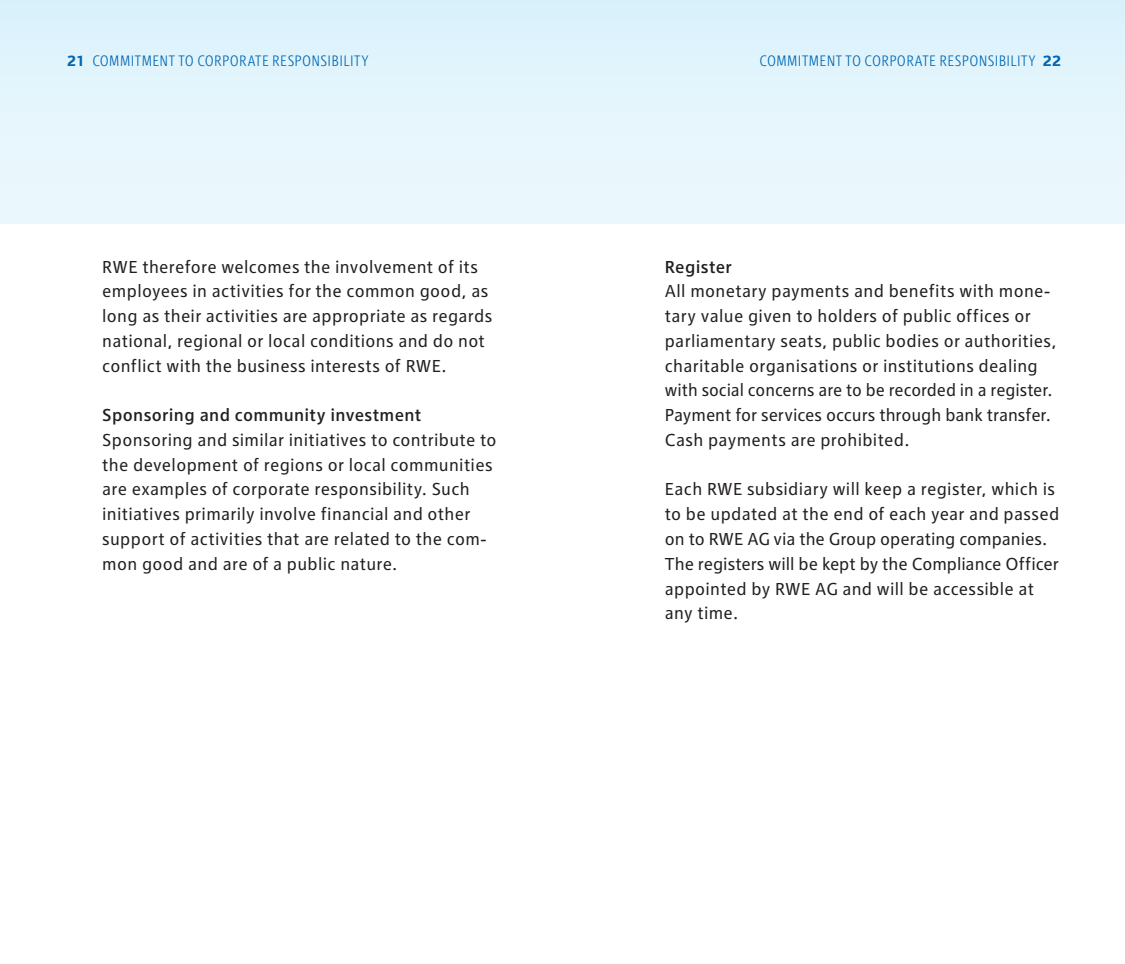
<style>
.page{position:relative;width:1125px;height:964px;background:#fff}
.page>*{position:absolute;margin:0;border:0;box-sizing:border-box;transform-origin:0 0}
._07_Fließtext_Copy_t{font:18px/24.8px "RWE Text";letter-spacing:.02em;color:#231f20}
._05_Vorspann_Intro{font:500 18px "RWE Text";letter-spacing:.015em;color:#231f20}
._03_Kolumnentitel_Co{font:300 condensed 15.75px "RWE Headline";letter-spacing:.025em;color:#0166b3}
.s1{font-family:"RWE Text";font-weight:700;font-stretch:normal}
</style>
<div class="page">
<div style="left:0;top:0;width:563px;height:223px;background:linear-gradient(to right,#e4f5fc,#e4f5fc)"></div>
<div style="left:563px;top:0;width:562px;height:223px;background:linear-gradient(to right,#e4f5fc,#e4f5fc)"></div>
<p class="_03_Kolumnentitel_Co" style="left:67px;top:52px;width:303px"><span class="s1">21</span> COMMITMENT TO CORPORATE RESPONSIBILITY</p>
<p class="_03_Kolumnentitel_Co" style="left:760px;top:52px;width:303px">COMMITMENT TO CORPORATE RESPONSIBILITY <span class="s1">22</span></p>
<p class="_07_Fließtext_Copy_t" style="left:102px;top:254px;width:392px">RWE therefore welcomes the involvement of its employees in activities for the common good, as long as their activities are appropriate as regards national, regional or local conditions and do not conflict with the business interests of RWE.</p>
<p class="_05_Vorspann_Intro" style="left:102px;top:405px;width:321px">Sponsoring and community investment</p>
<p class="_07_Fließtext_Copy_t" style="left:102px;top:427px;width:396px">Sponsoring and similar initiatives to contribute to the development of regions or local communities are examples of corporate responsibility. Such initiatives primarily involve financial and other support of activities that are related to the com&shy;mon good and are of a public nature.</p>
<p class="_05_Vorspann_Intro" style="left:665px;top:256px;width:68px">Register</p>
<p class="_07_Fließtext_Copy_t" style="left:665px;top:279px;width:393px">All monetary payments and benefits with mone&shy;tary value given to holders of public offices or parliamentary seats, public bodies or authorities, charitable organisations or institutions dealing with social concerns are to be recorded in a register.<br>Payment for services occurs through bank transfer.<br>Cash payments are prohibited.</p>
<p class="_07_Fließtext_Copy_t" style="left:665px;top:477px;width:396px">Each RWE subsidiary will keep a register, which is to be updated at the end of each year and passed on to RWE AG via the Group operating companies.<br>The registers will be kept by the Compliance Officer appointed by RWE AG and will be accessible at any time.</p>
</div>
